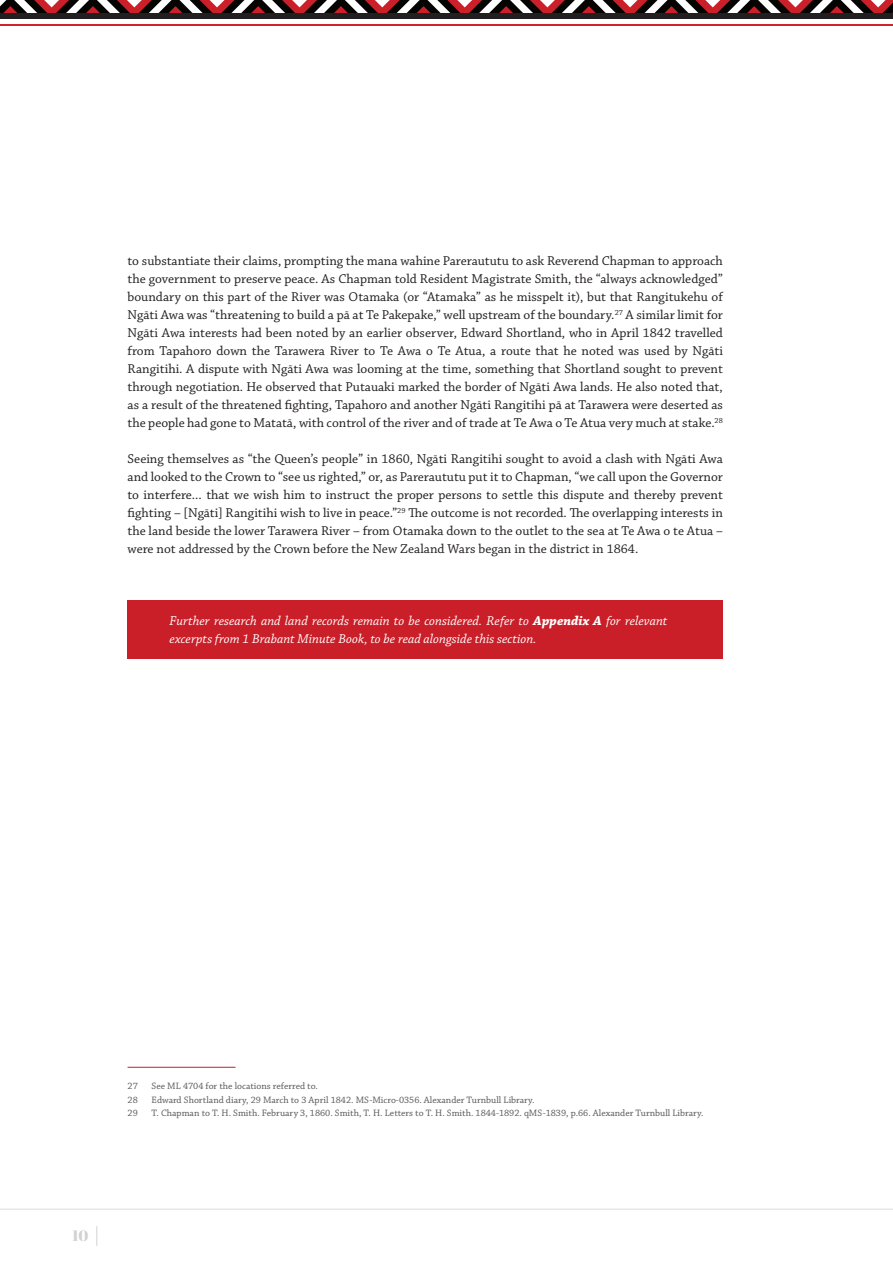
<style>
.page{position:relative;width:893px;height:1263px;background:#fff}
.page>*{position:absolute;margin:0;border:0;box-sizing:border-box;transform-origin:0 0}
.t1{font:15px "Abril Fatface";color:#d1d2d4}
.t2{font:13.5px/18px "Chaparral Pro";color:#231f20;text-align:justify}
.t3{font:italic 13.5px/18px "Chaparral Pro";color:#fff}
.Footnotes{font:9.75px "Chaparral Pro";color:#57585a}
.s1{font-weight:700}
</style>
<div class="page">
<svg style="left:0;top:1208px;width:893px;height:38px"></svg>
<svg style="left:96px;top:1226px;width:1px;height:20px"></svg>
<svg style="left:0;top:0;width:893px;height:14px"></svg>
<div style="left:0;top:14px;width:893px;height:5px;background:#231f20"></div>
<hr style="left:0;top:24px;width:893px;height:1px;background:#d1232a">
<div style="left:128px;top:600px;width:595px;height:59px;background:#ca1e28"></div>
<hr style="left:128px;top:1067px;width:108px;height:1px;background:#ca1e28">
<p class="t2" style="left:128px;top:252px;width:597px">to substantiate their claims, prompting the mana wahine Pareraututu to ask Reverend Chapman to approach the government to preserve peace. As Chapman told Resident Magistrate Smith, the “always acknowledged” boundary on this part of the River was Otamaka (or “Atamaka” as he misspelt it), but that Rangitukehu of Ngāti Awa was “threatening to build a pā at Te Pakepake,” well upstream of the boundary.<sup>27</sup> A similar limit for Ngāti Awa interests had been noted by an earlier observer, Edward Shortland, who in April 1842 travelled from Tapahoro down the Tarawera River to Te Awa o Te Atua, a route that he noted was used by Ngāti Rangitihi. A dispute with Ngāti Awa was looming at the time, something that Shortland sought to prevent through negotiation. He observed that Putauaki marked the border of Ngāti Awa lands. He also noted that, as a result of the threatened fighting, Tapahoro and another Ngāti Rangitihi pā at Tarawera were deserted as the people had gone to Matatā, with control of the river and of trade at Te Awa o Te Atua very much at stake.<sup>28</sup></p>
<p class="t2" style="left:128px;top:450px;width:597px">Seeing themselves as “the Queen’s people” in 1860, Ngāti Rangitihi sought to avoid a clash with Ngāti Awa and looked to the Crown to “see us righted,” or, as Pareraututu put it to Chapman, “we call upon the Governor to interfere... that we wish him to instruct the proper persons to settle this dispute and thereby prevent fighting – [Ngāti] Rangitihi wish to live in peace.”<sup>29</sup> The outcome is not recorded. The overlapping interests in the land beside the lower Tarawera River – from Otamaka down to the outlet to the sea at Te Awa o te Atua – were not addressed by the Crown before the New Zealand Wars began in the district in 1864.</p>
<p class="t3" style="left:170px;top:612px;width:500px">Further research and land records remain to be considered. Refer to <span class="s1">Appendix A</span> for relevant excerpts from 1 Brabant Minute Book, to be read alongside this section.</p>
<p class="Footnotes" style="left:128px;top:1081px;width:12px">27</p>
<p class="Footnotes" style="left:152px;top:1081px;width:168px">See ML 4704 for the locations referred to.</p>
<p class="Footnotes" style="left:128px;top:1094px;width:12px">28</p>
<p class="Footnotes" style="left:152px;top:1094px;width:384px">Edward Shortland diary, 29 March to 3 April 1842. MS-Micro-0356. Alexander Turnbull Library.</p>
<p class="Footnotes" style="left:128px;top:1108px;width:12px">29</p>
<p class="Footnotes" style="left:152px;top:1108px;width:553px">T. Chapman to T. H. Smith. February 3, 1860. Smith, T. H. Letters to T. H. Smith. 1844-1892. qMS-1839, p.66. Alexander Turnbull Library.</p>
<p class="t1" style="left:72px;top:1225px;width:18px">10</p>
</div>
